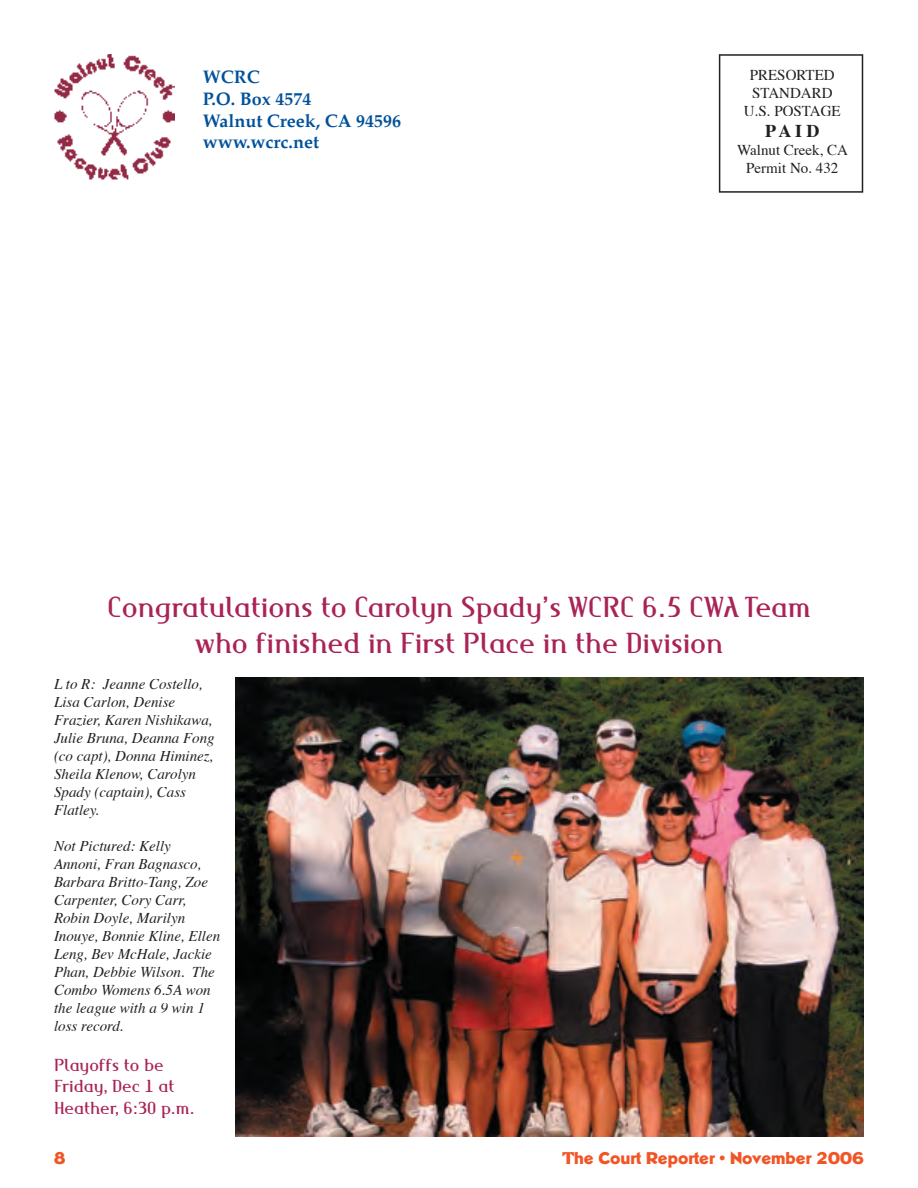
<style>
.page{position:relative;width:918px;height:1188px;background:#fff}
.page>*{position:absolute;margin:0;border:0;box-sizing:border-box;transform-origin:0 0}
.t1{font:500 30px/36px "Maverick";color:#a92357;text-align:center}
.t2{font:700 18px/21.6px "Palatino";color:#01529b}
.t3{font:500 18px/21.6px "Maverick";color:#a92357}
.t4{font:700 18px "Times";color:#231f20}
.t5{font:700 16.5px "Nonce";color:#f15526}
.t6{font:italic 15px/18px "Times";color:#231f20}
.t7{font:15px/18px "Times";color:#231f20;text-align:center}
</style>
<div class="page">
<svg style="left:719px;top:54px;width:144px;height:139px"></svg>
<img style="left:54px;top:54px;width:120px;height:126px">
<img style="left:236px;top:678px;width:628px;height:459px">
<p class="t2" style="left:203px;top:67px;width:200px">WCRC<br>P.O. Box 4574<br>Walnut Creek, CA 94596 www.wcrc.net</p>
<p class="t7" style="left:744px;top:66px;width:98px">PRESORTED<br>STANDARD<br>U.S. POSTAGE</p>
<p class="t4" style="left:765px;top:119px;width:56px">P A I D</p>
<p class="t7" style="left:737px;top:142px;width:112px">Walnut Creek, CA<br>Permit No. 432</p>
<h1 class="t1" style="left:107px;top:589px;width:705px">Congratulations to Carolyn Spady’s WCRC 6.5 CWA Team who finished in First Place in the Division</h1>
<p class="t6" style="left:54px;top:676px;width:162px">L to R: Jeanne Costello,<br>Lisa Carlon, Denise<br>Frazier, Karen Nishikawa,<br>Julie Bruna, Deanna Fong (co capt), Donna Himinez,<br>Sheila Klenow, Carolyn<br>Spady (captain), Cass<br>Flatley.</p>
<p class="t6" style="left:54px;top:838px;width:168px">Not Pictured: Kelly<br>Annoni, Fran Bagnasco,<br>Barbara Britto-Tang, Zoe<br>Carpenter, Cory Carr,<br>Robin Doyle, Marilyn<br>Inouye, Bonnie Kline, Ellen<br>Leng, Bev McHale, Jackie<br>Phan, Debbie Wilson. The<br>Combo Womens 6.5A won the league with a 9 win 1 loss record.</p>
<p class="t3" style="left:54px;top:1054px;width:142px">Playoffs to be<br>Friday, Dec 1 at<br>Heather, 6:30 p.m.</p>
<p class="t5" style="left:54px;top:1147px;width:13px">8</p>
<p class="t5" style="left:563px;top:1147px;width:303px">The Court Reporter • November 2006</p>
</div>
